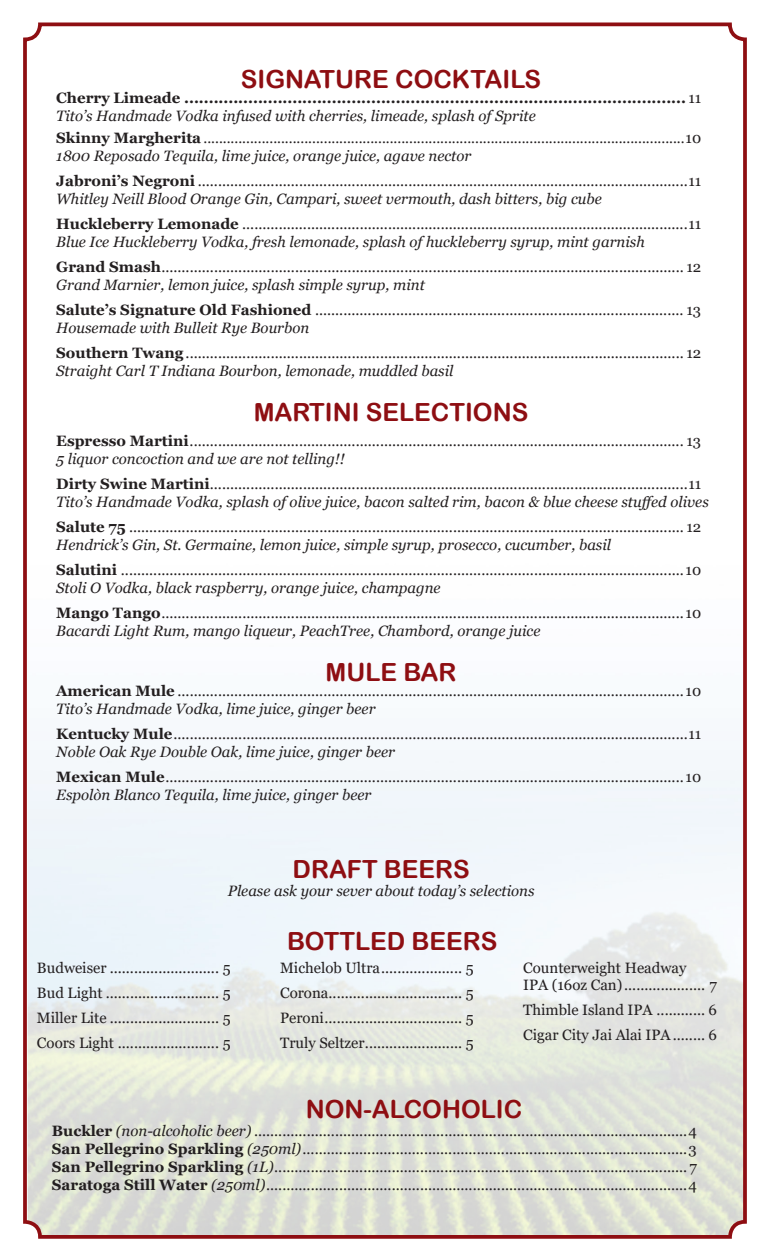
<style>
.page{position:relative;width:765px;height:1260px;background:#fff}
.page>*{position:absolute;margin:0;border:0;box-sizing:border-box;transform-origin:0 0}
.t1{font:25px "Arial Rounded MT Bold";color:#8e0e12}
.t2{font:15px/17.5px "Georgia";color:#231f20}
.t3{font:italic 15px "Georgia";color:#231f20}
.t4{font:700 15px "Georgia";color:#231f20}
.t5{font:14.38px "Georgia";color:#231f20}
.s1{font-weight:400}
.s2{font-weight:700;font-size:15px}
.s3{font-size:15px}
.s4{font-weight:700}
.s5{font-style:italic}
</style>
<div class="page">
<img style="left:28px;top:744px;width:714px;height:490px">
<div style="left:23px;top:22px;width:724px;height:1217px;border:4px solid #8e0e12;border-radius:15px"></div>
<p class="t1" style="left:241px;top:64px;width:302px">SIGNATURE COCKTAILS</p>
<p class="t4" style="left:56px;top:88px;width:647px">Cherry Limeade ...................................................................................................... <span class="s1">11</span></p>
<p class="t3" style="left:56px;top:106px;width:481px">Tito’s Handmade Vodka infused with cherries, limeade, splash of Sprite</p>
<p class="t5" style="left:56px;top:129px;width:647px"><span class="s2">Skinny Margherita</span> ............................................................................................................................<span class="s3">10</span></p>
<p class="t3" style="left:56px;top:146px;width:417px">1800 Reposado Tequila, lime juice, orange juice, agave nector</p>
<p class="t2" style="left:56px;top:172px;width:647px"><span class="s4">Jabroni’s Negroni</span> .........................................................................................................................11</p>
<p class="t3" style="left:56px;top:189px;width:547px">Whitley Neill Blood Orange Gin, Campari, sweet vermouth, dash bitters, big cube</p>
<p class="t2" style="left:56px;top:215px;width:647px"><span class="s4">Huckleberry Lemonade</span> ..............................................................................................................11</p>
<p class="t3" style="left:56px;top:232px;width:590px">Blue Ice Huckleberry Vodka, fresh lemonade, splash of huckleberry syrup, mint garnish</p>
<p class="t2" style="left:56px;top:258px;width:647px"><span class="s4">Grand Smash</span>................................................................................................................................. 12</p>
<p class="t3" style="left:56px;top:275px;width:370px">Grand Marnier, lemon juice, splash simple syrup, mint</p>
<p class="t2" style="left:56px;top:301px;width:647px"><span class="s4">Salute’s Signature Old Fashioned</span> ........................................................................................... 13</p>
<p class="t3" style="left:56px;top:318px;width:255px">Housemade with Bulleit Rye Bourbon</p>
<p class="t2" style="left:56px;top:344px;width:647px"><span class="s4">Southern Twang</span>........................................................................................................................... 12</p>
<p class="t3" style="left:56px;top:361px;width:399px">Straight Carl T Indiana Bourbon, lemonade, muddled basil</p>
<p class="t1" style="left:254px;top:397px;width:276px">MARTINI SELECTIONS</p>
<p class="t2" style="left:56px;top:432px;width:647px"><span class="s4">Espresso Martini</span>.......................................................................................................................... 13</p>
<p class="t3" style="left:56px;top:449px;width:290px">5 liquor concoction and we are not telling!!</p>
<p class="t2" style="left:56px;top:475px;width:647px"><span class="s4">Dirty Swine Martini</span>......................................................................................................................11</p>
<p class="t3" style="left:56px;top:492px;width:654px">Tito’s Handmade Vodka, splash of olive juice, bacon salted rim, bacon &amp; blue cheese stuffed olives</p>
<p class="t2" style="left:56px;top:518px;width:647px"><span class="s4">Salute 75</span> ......................................................................................................................................... 12</p>
<p class="t3" style="left:56px;top:535px;width:556px">Hendrick’s Gin, St. Germaine, lemon juice, simple syrup, prosecco, cucumber, basil</p>
<p class="t2" style="left:56px;top:561px;width:647px"><span class="s4">Salutini</span> ........................................................................................................................................... 10</p>
<p class="t3" style="left:56px;top:578px;width:386px">Stoli O Vodka, black raspberry, orange juice, champagne</p>
<p class="t2" style="left:56px;top:604px;width:647px"><span class="s4">Mango Tango</span>................................................................................................................................. 10</p>
<p class="t3" style="left:56px;top:621px;width:486px">Bacardi Light Rum, mango liqueur, PeachTree, Chambord, orange juice</p>
<p class="t1" style="left:326px;top:657px;width:132px">MULE BAR</p>
<p class="t2" style="left:56px;top:682px;width:647px"><span class="s4">American Mule</span> ............................................................................................................................. 10</p>
<p class="t3" style="left:56px;top:699px;width:321px">Tito’s Handmade Vodka, lime juice, ginger beer</p>
<p class="t2" style="left:56px;top:725px;width:647px"><span class="s4">Kentucky Mule</span>...............................................................................................................................11</p>
<p class="t3" style="left:56px;top:742px;width:340px">Noble Oak Rye Double Oak, lime juice, ginger beer</p>
<p class="t2" style="left:56px;top:768px;width:647px"><span class="s4">Mexican Mule</span>................................................................................................................................ 10</p>
<p class="t3" style="left:56px;top:785px;width:317px">Espolòn Blanco Tequila, lime juice, ginger beer</p>
<p class="t1" style="left:293px;top:854px;width:179px">DRAFT BEERS</p>
<p class="t3" style="left:228px;top:881px;width:308px">Please ask your sever about today’s selections</p>
<p class="t1" style="left:287px;top:926px;width:212px">BOTTLED BEERS</p>
<p class="t2" style="left:37px;top:959px;width:195px">Budweiser ........................... 5</p>
<p class="t2" style="left:37px;top:984px;width:195px">Bud Light ............................ 5</p>
<p class="t2" style="left:37px;top:1009px;width:195px">Miller Lite ........................... 5</p>
<p class="t2" style="left:37px;top:1034px;width:195px">Coors Light ......................... 5</p>
<p class="t2" style="left:280px;top:959px;width:195px">Michelob Ultra.................... 5</p>
<p class="t2" style="left:280px;top:984px;width:195px">Corona................................. 5</p>
<p class="t2" style="left:280px;top:1009px;width:195px">Peroni.................................. 5</p>
<p class="t2" style="left:280px;top:1034px;width:195px">Truly Seltzer........................ 5</p>
<p class="t2" style="left:523px;top:959px;width:195px">Counterweight Headway<br>IPA (16oz Can).................... 7</p>
<p class="t2" style="left:523px;top:1002px;width:195px">Thimble Island IPA ............ 6</p>
<p class="t2" style="left:523px;top:1027px;width:195px">Cigar City Jai Alai IPA........ 6</p>
<p class="t1" style="left:306px;top:1094px;width:218px">NON-ALCOHOLIC</p>
<p class="t2" style="left:52px;top:1122px;width:647px"><span class="s4">Buckler</span> <span class="s5">(non-alcoholic beer)</span> ...........................................................................................................4</p>
<p class="t2" style="left:52px;top:1140px;width:647px"><span class="s4">San Pellegrino Sparkling</span> <span class="s5">(250ml)</span>...............................................................................................3</p>
<p class="t2" style="left:52px;top:1158px;width:646px"><span class="s4">San Pellegrino Sparkling</span> <span class="s5">(1L)</span>...................................................................................................... 7</p>
<p class="t2" style="left:52px;top:1176px;width:647px"><span class="s4">Saratoga Still Water</span> <span class="s5">(250ml)</span>........................................................................................................4</p>
</div>
